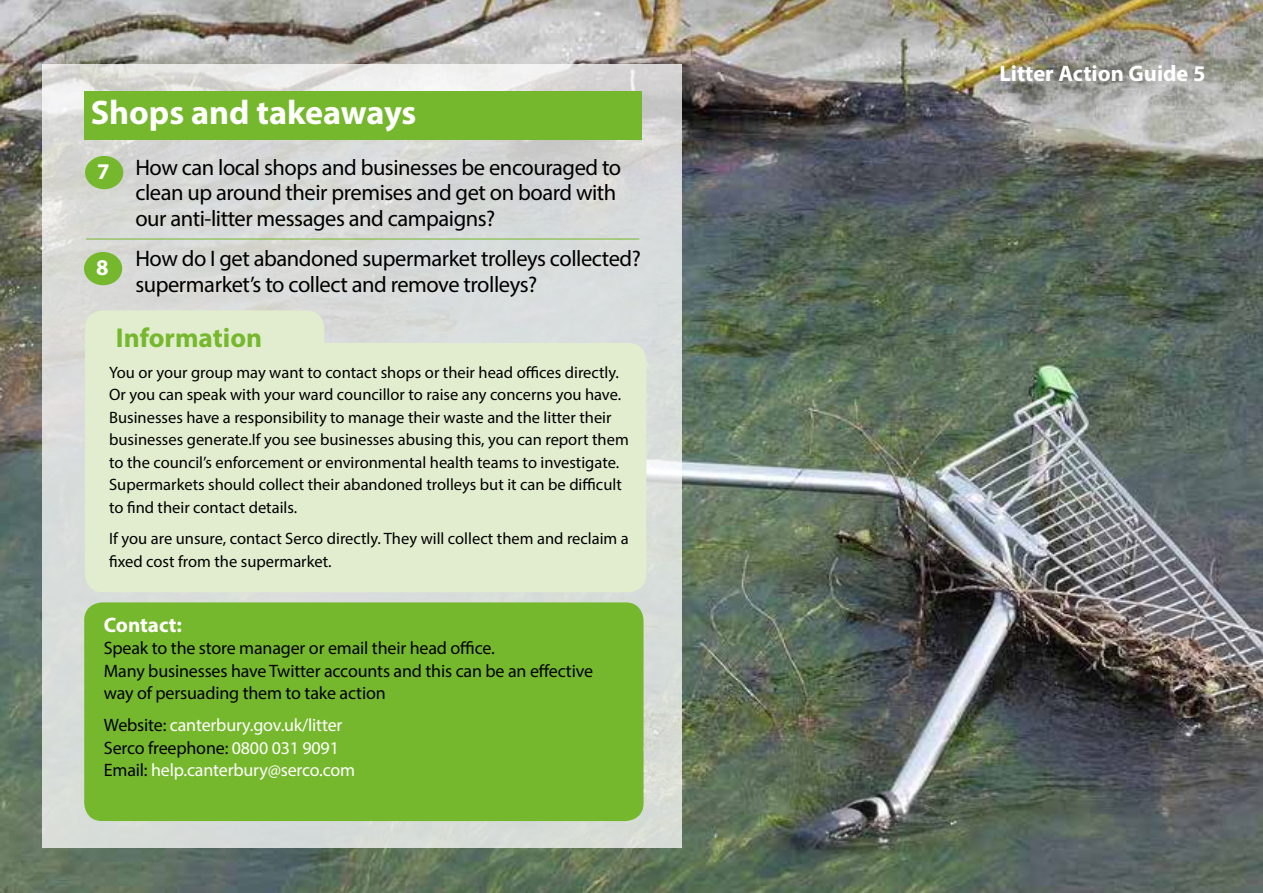
<style>
.page{position:relative;width:1263px;height:893px;background:#fff}
.page>*{position:absolute;margin:0;border:0;box-sizing:border-box;transform-origin:0 0}
.t1{font:700 34.2px "Myriad Pro";color:#fff}
.t2{font:700 27.3px "Myriad Pro";color:#76b82d}
.t3{font:22.5px/25.5px "Myriad Pro";letter-spacing:-.02em;color:#000}
.t4{font:700 22.5px "Myriad Pro";color:#fff}
.t5{font:700 21px "Myriad Pro";color:#fff}
.t6{font:18px/22.5px "Myriad Pro";letter-spacing:-.01em;color:#000}
.t7{font:18px/22.5px "Myriad Pro";letter-spacing:-.01em;color:#fff}
.t8{font:16.5px/22.5px "Myriad Pro";color:#000}
.s1{color:#000}
</style>
<div class="page">
<img style="left:0;top:0;width:1263px;height:893px">
<svg style="left:43px;top:64px;width:639px;height:784px;fill:#d8dbd9"></svg>
<div style="left:85px;top:343px;width:561px;height:249px;background:#e1edce;border-radius:18px"></div>
<div style="left:84px;top:91px;width:558px;height:49px;background:#76b82d"></div>
<div style="left:84px;top:602px;width:559px;height:219px;background:#76b82d;border-radius:18px"></div>
<div style="left:85px;top:156px;width:38px;height:33px;background:#76b82d;border-radius:50%"></div>
<div style="left:84px;top:252px;width:38px;height:33px;background:#76b82d;border-radius:50%"></div>
<hr style="left:86px;top:239px;width:553px;height:1px;background:#76b82d">
<div style="left:85px;top:310px;width:239px;height:109px;background:#e1edce;border-radius:18px"></div>
<h1 class="t1" style="left:91px;top:90px;width:327px">Shops and takeaways</h1>
<h3 class="t4" style="left:97px;top:157px;width:14px">7</h3>
<h3 class="t4" style="left:96px;top:253px;width:14px">8</h3>
<h3 class="t3" style="left:135px;top:154px;width:487px">How can local shops and businesses be encouraged to clean up around their premises and get on board with our anti-litter messages and campaigns?</h3>
<h3 class="t3" style="left:135px;top:245px;width:507px">How do I get abandoned supermarket trolleys collected? supermarket’s to collect and remove trolleys?</h3>
<h2 class="t2" style="left:116px;top:320px;width:148px">Information</h2>
<p class="t8" style="left:109px;top:361px;width:521px">You or your group may want to contact shops or their head offices directly.<br>Or you can speak with your ward councillor to raise any concerns you have.<br>Businesses have a responsibility to manage their waste and the litter their businesses generate.If you see businesses abusing this, you can report them to the council’s enforcement or environmental health teams to investigate.<br>Supermarkets should collect their abandoned trolleys but it can be difficult to find their contact details.</p>
<p class="t8" style="left:109px;top:527px;width:521px">If you are unsure, contact Serco directly. They will collect them and reclaim a fixed cost from the supermarket.</p>
<p class="t5" style="left:104px;top:611px;width:80px">Contact:</p>
<p class="t6" style="left:104px;top:637px;width:491px">Speak to the store manager or email their head office.<br>Many businesses have Twitter accounts and this can be an effective way of persuading them to take action</p>
<p class="t7" style="left:104px;top:713px;width:253px"><span class="s1">Website:</span> canterbury.gov.uk/litter<br><span class="s1">Serco freephone:</span> 0800 031 9091<br><span class="s1">Email:</span> help.canterbury@serco.com</p>
<h3 class="t4" style="left:999px;top:59px;width:208px">Litter Action Guide 5</h3>
</div>
